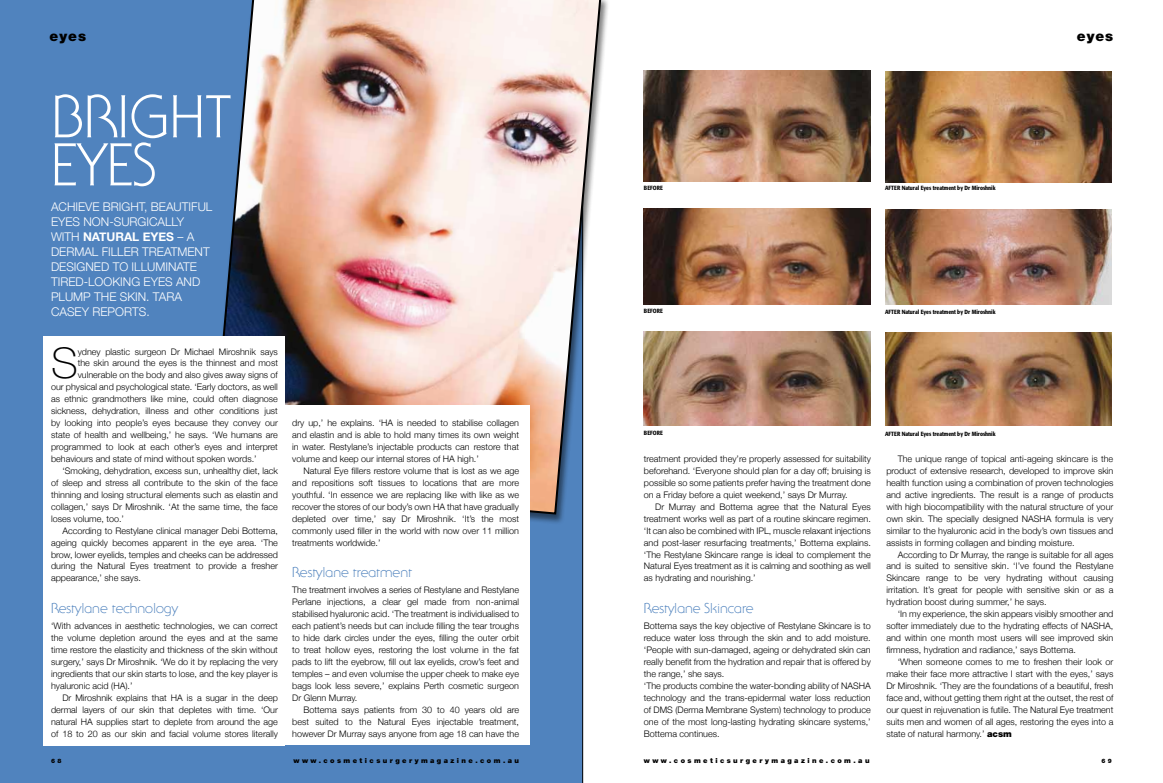
<style>
.page{position:relative;width:1163px;height:783px;background:#fff}
.page>*{position:absolute;margin:0;border:0;box-sizing:border-box;transform-origin:0 0}
.t1{font:300 59px/48px "Serif Gothic";color:#fff}
.t2{font:100 42.4px "Helvetica Neue LT Std";color:#000}
.t3{font:300 14px "Serif Gothic";color:#5083be}
.t4{font:900 14px "Helvetica Neue LT Std";letter-spacing:.07em;color:#000}
.t5{font:300 12px/15px "Helvetica Neue";color:#fff}
.t6{font:300 9px/11.9px "Helvetica Neue";color:#000;text-align:justify}
.t7{font:900 7px "Helvetica Neue LT Std";letter-spacing:.35em;color:#000}
.t8{font:500 condensed 6px "Formata";color:#000}
.t9{font:900 6px "Helvetica Neue LT Std";color:#000}
.s1{font-weight:700}
.s2{font-family:"Helvetica Neue LT Std";font-weight:900}
</style>
<div class="page">
<div style="left:0;top:0;width:583px;height:782px;background:#5083be"></div>
<div style="left:207px;top:0;width:402px;height:525px;background:#000;opacity:.5"></div>
<img style="left:209px;top:0;width:393px;height:515px">
<div style="left:43px;top:336px;width:241px;height:409px;background:#fff"></div>
<img style="left:643px;top:71px;width:227px;height:111px">
<img style="left:643px;top:208px;width:227px;height:96px">
<img style="left:643px;top:332px;width:227px;height:93px">
<img style="left:885px;top:71px;width:226px;height:111px">
<img style="left:885px;top:209px;width:226px;height:95px">
<img style="left:885px;top:332px;width:226px;height:93px">
<div style="left:283px;top:405px;width:246px;height:340px;background:#fff"></div>
<h3 class="t4" style="left:50px;top:28px;width:38px">eyes</h3>
<h3 class="t4" style="left:1076px;top:28px;width:38px">eyes</h3>
<h1 class="t1" style="left:51px;top:92px;width:182px">bright eyes</h1>
<h3 class="t5" style="left:51px;top:199px;width:109px">Ach ieve bright, bea</h3>
<h3 class="t5" style="left:174px;top:199px;width:40px">utiful</h3>
<h3 class="t5" style="left:51px;top:214px;width:42px">eyes non</h3>
<h3 class="t5" style="left:51px;top:214px;width:143px;text-indent:58px">-surgically with <span class="s1">NATURAL EYES</span> – a derma</h3>
<h3 class="t5" style="left:92px;top:244px;width:59px">l filler treatment</h3>
<h3 class="t5" style="left:51px;top:259px;width:9px">des</h3>
<h3 class="t5" style="left:74px;top:259px;width:21px">igned</h3>
<h3 class="t5" style="left:113px;top:259px;width:64px">to illuminate</h3>
<h3 class="t5" style="left:51px;top:274px;width:18px">tired</h3>
<h3 class="t5" style="left:51px;top:274px;width:134px;text-indent:33px">-looking eyes and plump the</h3>
<h3 class="t5" style="left:120px;top:289px;width:48px">skin . Tara</h3>
<h3 class="t5" style="left:51px;top:304px;width:9px">Case</h3>
<h3 class="t5" style="left:82px;top:304px;width:42px">y reports</h3>
<h3 class="t5" style="left:146px;top:304px;width:5px">.</h3>
<h2 class="t2" style="left:51px;top:339px;width:28px">S</h2>
<p class="t6" style="left:78px;top:345px;width:202px">ydney plastic surgeon Dr Michael Miroshnik says</p>
<p class="t6" style="left:78px;top:357px;width:202px">the skin around the eyes is the thinnest and most</p>
<p class="t6" style="left:78px;top:369px;width:202px">vulnerable on the body and also gives away signs of</p>
<p class="t6" style="left:51px;top:381px;width:228px">our physical and psychological state. ‘Early doctors, as well</p>
<p class="t6" style="left:51px;top:393px;width:228px">as ethnic grandmothers like mine, could often diagnose</p>
<p class="t6" style="left:51px;top:405px;width:228px">sickness, dehydration, illness and other conditions just</p>
<p class="t6" style="left:51px;top:416px;width:228px">by looking into people’s eyes because they convey our</p>
<p class="t6" style="left:51px;top:428px;width:228px">state of health and wellbeing,’ he says. ‘We humans are</p>
<p class="t6" style="left:51px;top:440px;width:228px">programmed to look at each other’s eyes and interpret</p>
<p class="t6" style="left:51px;top:452px;width:207px">behaviours and state of mind without spoken words.’</p>
<p class="t6" style="left:62px;top:464px;width:217px">‘Smoking, dehydration, excess sun, unhealthy diet, lack</p>
<p class="t6" style="left:51px;top:476px;width:228px">of sleep and stress all contribute to the skin of the face</p>
<p class="t6" style="left:51px;top:488px;width:228px">thinning and losing structural elements such as elastin and</p>
<p class="t6" style="left:51px;top:500px;width:228px">collagen,’ says Dr Miroshnik. ‘At the same time, the face</p>
<p class="t6" style="left:51px;top:512px;width:75px">loses volume, too.’</p>
<p class="t6" style="left:62px;top:524px;width:217px">According to Restylane clinical manager Debi Bottema,</p>
<p class="t6" style="left:51px;top:536px;width:228px">ageing quickly becomes apparent in the eye area. ‘The</p>
<p class="t6" style="left:51px;top:548px;width:228px">brow, lower eyelids, temples and cheeks can be addressed</p>
<p class="t6" style="left:51px;top:560px;width:228px">during the Natural Eyes treatment to provide a fresher</p>
<p class="t6" style="left:51px;top:572px;width:91px">appearance,’ she says.</p>
<h3 class="t3" style="left:51px;top:599px;width:129px">Restylane technology</h3>
<p class="t6" style="left:51px;top:619px;width:228px">‘With advances in aesthetic technologies, we can correct the volume depletion around the eyes and at the same time restore the elasticity and thickness of the skin without surgery,’ says Dr Miroshnik. ‘We do it by replacing the very ingredients that our skin starts to lose, and the key player is hyaluronic acid (HA).’</p>
<p class="t6" style="left:51px;top:691px;width:228px;text-indent:11px">Dr Miroshnik explains that HA is a sugar in the deep dermal layers of our skin that depletes with time. ‘Our natural HA supplies start to deplete from around the age of 18 to 20 as our skin and facial volume stores literally</p>
<p class="t6" style="left:292px;top:416px;width:228px">dry up,’ he explains. ‘HA is needed to stabilise collagen and elastin and is able to hold many times its own weight in water. Restylane’s injectable products can restore that volume and keep our internal stores of HA high.’</p>
<p class="t6" style="left:292px;top:464px;width:228px;text-indent:11px">Natural Eye fillers restore volume that is lost as we age and repositions soft tissues to locations that are more youthful. ‘In essence we are replacing like with like as we recover the stores of our body’s own HA that have gradually depleted over time,’ say Dr Miroshnik. ‘It’s the most commonly used filler in the world with now over 11 million treatments worldwide.’</p>
<h3 class="t3" style="left:292px;top:563px;width:121px">Restylane treatment</h3>
<p class="t6" style="left:292px;top:584px;width:228px">The treatment involves a series of Restylane and Restylane Perlane injections, a clear gel made from non-animal stabilised hyaluronic acid. ‘The treatment is individualised to each patient’s needs but can include filling the tear troughs to hide dark circles under the eyes, filling the outer orbit to treat hollow eyes, restoring the lost volume in the fat pads to lift the eyebrow, fill out lax eyelids, crow’s feet and temples – and even volumise the upper cheek to make eye bags look less severe,’ explains Perth cosmetic surgeon Dr Glenn Murray.</p>
<p class="t6" style="left:292px;top:703px;width:228px;text-indent:11px">Bottema says patients from 30 to 40 years old are best suited to the Natural Eyes injectable treatment, however Dr Murray says anyone from age 18 can have the</p>
<p class="t8" style="left:643px;top:184px;width:21px">BEFORE</p>
<p class="t8" style="left:884px;top:184px;width:112px">AFTER Natural Eyes treatment by Dr Miroshnik</p>
<p class="t8" style="left:643px;top:307px;width:21px">BEFORE</p>
<p class="t8" style="left:884px;top:308px;width:112px">AFTER Natural Eyes treatment by Dr Miroshnik</p>
<p class="t8" style="left:643px;top:429px;width:21px">BEFORE</p>
<p class="t6" style="left:643px;top:452px;width:228px">treatment provided they’re properly assessed for suitability beforehand. ‘Everyone should plan for a day off; bruising is possible so some patients prefer having the treatment done on a Friday before a quiet weekend,’ says Dr Murray.</p>
<p class="t6" style="left:643px;top:500px;width:228px;text-indent:11px">Dr Murray and Bottema agree that the Natural Eyes treatment works well as part of a routine skincare regimen. ‘It can also be combined with IPL, muscle relaxant injections and post-laser resurfacing treatments,’ Bottema explains. ‘The Restylane Skincare range is ideal to complement the Natural Eyes treatment as it is calming and soothing as well as hydrating and nourishing.’</p>
<h3 class="t3" style="left:643px;top:599px;width:111px">Restylane Skincare</h3>
<p class="t6" style="left:643px;top:619px;width:228px;text-align:left">Bottema says the key objective of Restylane Skincare is to reduce water loss through the skin and to add moisture. ‘People with sun-damaged, ageing or dehydrated skin can really benefit from the hydration and repair that is offered by the range,’ she says.<br>‘The products combine the water-bonding ability of NASHA technology and the trans-epidermal water loss reduction of DMS (Derma Membrane System) technology to produce one of the most long-lasting hydrating skincare systems,’ Bottema continues.</p>
<p class="t8" style="left:884px;top:429px;width:112px">AFTER Natural Eyes treatment by Dr Miroshnik</p>
<p class="t6" style="left:886px;top:452px;width:228px;text-indent:11px">The unique range of topical anti-ageing skincare is the product of extensive research, developed to improve skin health function using a combination of proven technologies and active ingredients. The result is a range of products with high biocompatibility with the natural structure of your own skin. The specially designed NASHA formula is very similar to the hyaluronic acid in the body’s own tissues and assists in forming collagen and binding moisture.</p>
<p class="t6" style="left:886px;top:548px;width:228px;text-indent:11px">According to Dr Murray, the range is suitable for all ages and is suited to sensitive skin. ‘I’ve found the Restylane Skincare range to be very hydrating without causing irritation. It’s great for people with sensitive skin or as a hydration boost during summer,’ he says.</p>
<p class="t6" style="left:886px;top:607px;width:228px;text-indent:11px">‘In my experience, the skin appears visibly smoother and softer immediately due to the hydrating effects of NASHA, and within one month most users will see improved skin firmness, hydration and radiance,’ says Bottema.</p>
<p class="t6" style="left:886px;top:655px;width:228px;text-indent:11px">‘When someone comes to me to freshen their look or make their face more attractive I start with the eyes,’ says Dr Miroshnik. ‘They are the foundations of a beautiful, fresh face and, without getting them right at the outset, the rest of our quest in rejuvenation is futile. The Natural Eye treatment suits men and women of all ages, restoring the eyes into a state of natural harmony.’ <span class="s2">acsm</span></p>
<p class="t9" style="left:51px;top:757px;width:12px">6 8</p>
<p class="t7" style="left:293px;top:756px;width:227px">www.cosmeticsurgerymagazine.com.au</p>
<p class="t7" style="left:643px;top:756px;width:227px">www.cosmeticsurgerymagazine.com.au</p>
<p class="t9" style="left:1101px;top:757px;width:12px">6 9</p>
</div>
